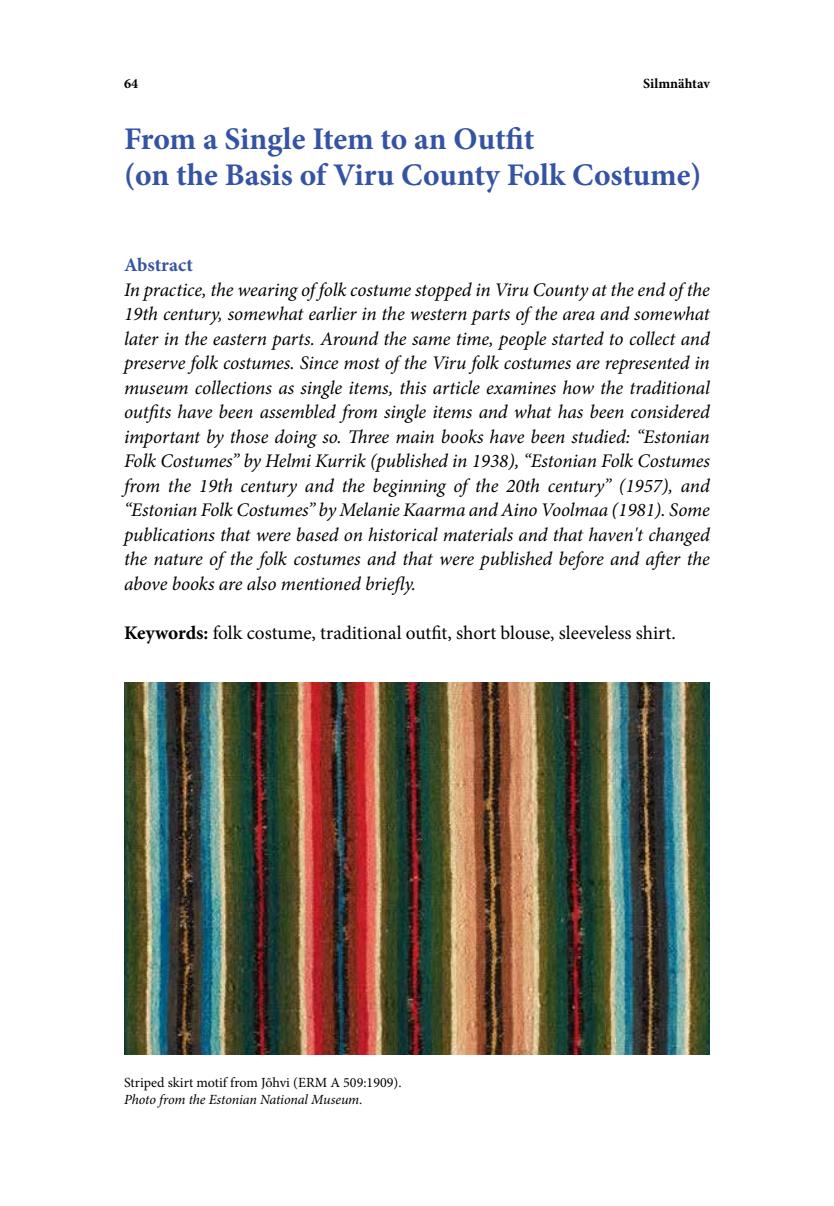
<style>
.page{position:relative;width:834px;height:1206px;background:#fff}
.page>*{position:absolute;margin:0;border:0;box-sizing:border-box;transform-origin:0 0}
.t1{font:700 31.5px/36.8px "Minion Pro";letter-spacing:-.005em;color:#3453a4}
.t2{font:italic 19.25px/24.5px "Minion Pro";letter-spacing:-.005em;color:#000;text-align:justify}
.t3{font:19.25px "Minion Pro";color:#000}
.t4{font:700 19.25px "Minion Pro";color:#3453a4}
.t5{font:14px "Minion Pro";color:#000}
.t6{font:italic 14px "Minion Pro";letter-spacing:-.01em;color:#000}
.t7{font:700 14px "Minion Pro";color:#000}
.s1{font-weight:700}
</style>
<div class="page">
<img style="left:124px;top:682px;width:585px;height:372px">
<p class="t7" style="left:643px;top:74px;width:68px">Silmnähtav</p>
<p class="t7" style="left:124px;top:74px;width:15px">64</p>
<h1 class="t1" style="left:124px;top:120px;width:579px">From a Single Item to an Outfit<br>(on the Basis of Viru County Folk Costume)</h1>
<p class="t4" style="left:124px;top:251px;width:70px">Abstract</p>
<p class="t2" style="left:124px;top:277px;width:587px">In practice, the wearing of folk costume stopped in Viru County at the end of the 19th century, somewhat earlier in the western parts of the area and somewhat later in the eastern parts. Around the same time, people started to collect and preserve folk costumes. Since most of the Viru folk costumes are represented in museum collections as single items, this article examines how the traditional outfits have been assembled from single items and what has been considered important by those doing so. Three main books have been studied: “Estonian Folk Costumes” by Helmi Kurrik (published in 1938), “Estonian Folk Costumes from the 19th century and the beginning of the 20th century” (1957), and “Estonian Folk Costumes” by Melanie Kaarma and Aino Voolmaa (1981). Some publications that were based on historical materials and that haven't changed the nature of the folk costumes and that were published before and after the above books are also mentioned briefly.</p>
<p class="t3" style="left:124px;top:620px;width:553px"><span class="s1">Keywords:</span> folk costume, traditional outfit, short blouse, sleeveless shirt.</p>
<p class="t5" style="left:124px;top:1072px;width:279px">Striped skirt motif from Jõhvi (ERM A 509:1909).</p>
<p class="t6" style="left:124px;top:1090px;width:240px">Photo from the Estonian National Museum.</p>
</div>
